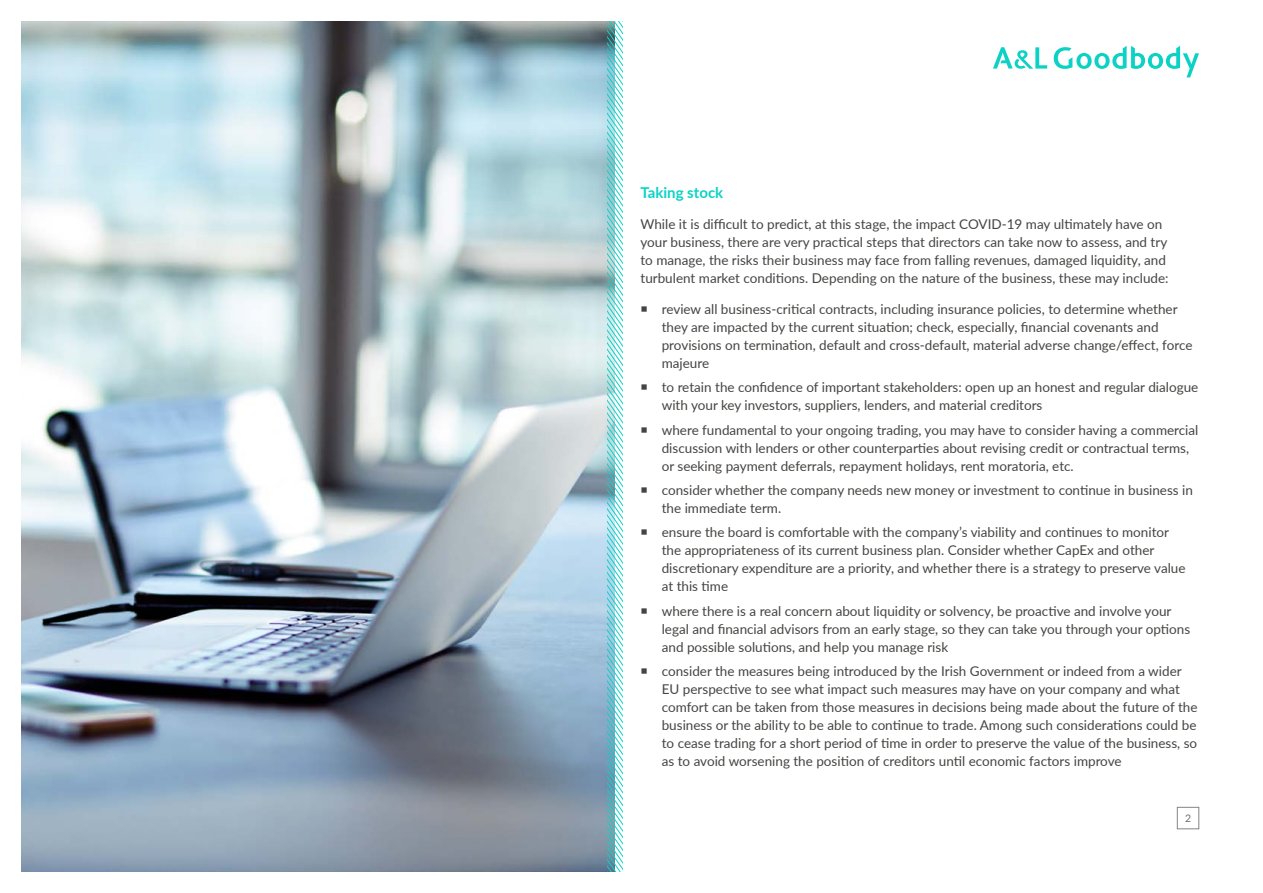
<style>
.page{position:relative;width:1263px;height:893px;background:#fff}
.page>*{position:absolute;margin:0;border:0;box-sizing:border-box;transform-origin:0 0}
.t1{font:700 15px "Lato";color:#0bd2c5}
.t2{font:13.5px/18px "Lato";color:#464442}
.t3{font:10.5px "Lato";color:#6f6f6e}
</style>
<div class="page">
<div style="left:1177px;top:807px;width:22px;height:22px;border:1px solid #858585"></div>
<img style="left:21px;top:21px;width:586px;height:851px">
<img style="left:607px;top:21px;width:15px;height:851px">
<svg style="left:993px;top:47px;width:54px;height:22px"></svg>
<svg style="left:1054px;top:46px;width:145px;height:31px"></svg>
<p class="t1" style="left:640px;top:182px;width:84px">Taking stock</p>
<p class="t2" style="left:640px;top:215px;width:530px">While it is difficult to predict, at this stage, the impact COVID-19 may ultimately have on your business, there are very practical steps that directors can take now to assess, and try to manage, the risks their business may face from falling revenues, damaged liquidity, and turbulent market conditions. Depending on the nature of the business, these may include:</p>
<p class="t2" style="left:662px;top:299px;width:532px">review all business-critical contracts, including insurance policies, to determine whether they are impacted by the current situation; check, especially, financial covenants and provisions on termination, default and cross-default, material adverse change/effect, force majeure</p>
<p class="t2" style="left:662px;top:378px;width:538px">to retain the confidence of important stakeholders: open up an honest and regular dialogue with your key investors, suppliers, lenders, and material creditors</p>
<p class="t2" style="left:662px;top:420px;width:538px">where fundamental to your ongoing trading, you may have to consider having a commercial discussion with lenders or other counterparties about revising credit or contractual terms, or seeking payment deferrals, repayment holidays, rent moratoria, etc.</p>
<p class="t2" style="left:662px;top:481px;width:533px">consider whether the company needs new money or investment to continue in business in the immediate term.</p>
<p class="t2" style="left:662px;top:523px;width:525px">ensure the board is comfortable with the company’s viability and continues to monitor the appropriateness of its current business plan. Consider whether CapEx and other discretionary expenditure are a priority, and whether there is a strategy to preserve value at this time</p>
<p class="t2" style="left:662px;top:601px;width:530px">where there is a real concern about liquidity or solvency, be proactive and involve your legal and financial advisors from an early stage, so they can take you through your options and possible solutions, and help you manage risk</p>
<p class="t2" style="left:662px;top:662px;width:537px">consider the measures being introduced by the Irish Government or indeed from a wider EU perspective to see what impact such measures may have on your company and what comfort can be taken from those measures in decisions being made about the future of the business or the ability to be able to continue to trade. Among such considerations could be to cease trading for a short period of time in order to preserve the value of the business, so as to avoid worsening the position of creditors until economic factors improve</p>
<p class="t3" style="left:1185px;top:811px;width:8px">2</p>
</div>
